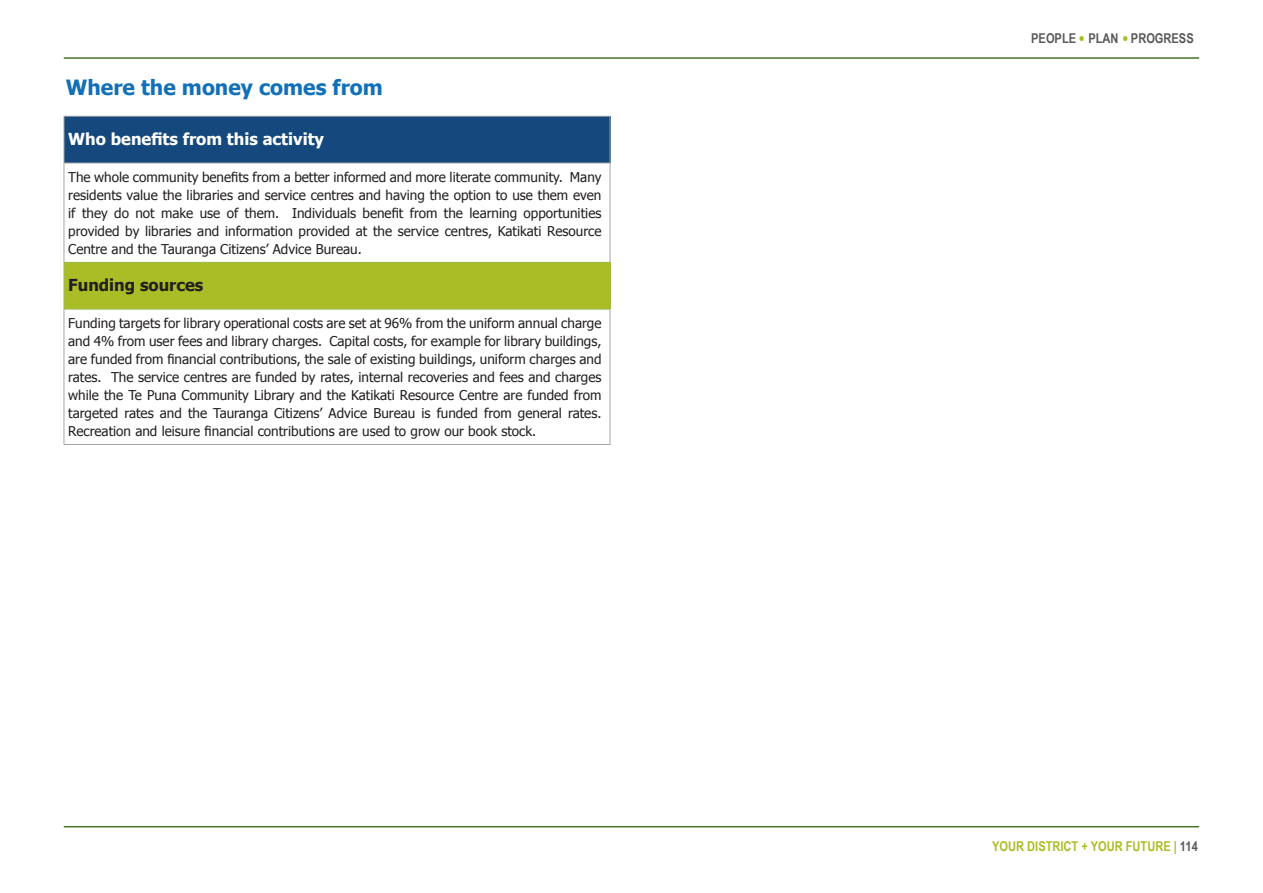
<style>
.page{position:relative;width:1263px;height:893px;background:#fff}
.page>*{position:absolute;margin:0;border:0;box-sizing:border-box;transform-origin:0 0}
.LTP_Heading_2{font:700 21px "Tahoma";color:#1270b9}
.t1{font:700 16.5px "Tahoma";color:#fff}
.t2{font:700 16.5px "Tahoma";color:#231f20}
.t3{font:13.5px/18px "Tahoma";color:#231f20;text-align:justify}
.t4{font:700 13.5px "Arial Narrow";color:#aabd26}
.t5{font:700 13.5px "Arial Narrow";color:#595959}
.s1{font-size:18px;color:#aabd26}
.s2{color:#595959}
</style>
<div class="page">
<hr style="left:64px;top:826px;width:1135px;height:1px;background:#48742a">
<hr style="left:64px;top:57px;width:1135px;height:2px;background:#48742a">
<div style="left:64px;top:116px;width:546px;height:47px;background:#15497d"></div>
<div style="left:64px;top:262px;width:546px;height:47px;background:#aabd26"></div>
<hr style="left:64px;top:116px;width:546px;height:1px;background:#a6a6a6">
<hr style="left:64px;top:116px;width:1px;height:47px;background:#a6a6a6">
<hr style="left:610px;top:116px;width:1px;height:47px;background:#a6a6a6">
<hr style="left:64px;top:163px;width:546px;height:1px;background:#a6a6a6">
<hr style="left:64px;top:163px;width:1px;height:99px;background:#a6a6a6">
<hr style="left:610px;top:163px;width:1px;height:99px;background:#a6a6a6">
<hr style="left:64px;top:309px;width:1px;height:135px;background:#a6a6a6">
<hr style="left:610px;top:309px;width:1px;height:135px;background:#a6a6a6">
<hr style="left:64px;top:444px;width:546px;height:1px;background:#a6a6a6">
<hr style="left:64px;top:262px;width:546px;height:1px;background:#9abb58">
<hr style="left:64px;top:263px;width:1px;height:46px;background:#9abb58">
<hr style="left:610px;top:263px;width:1px;height:46px;background:#9abb58">
<hr style="left:64px;top:309px;width:546px;height:1px;background:#9abb58">
<p class="LTP_Heading_2" style="left:66px;top:73px;width:318px">Where the money comes from</p>
<p class="t1" style="left:68px;top:127px;width:257px">Who benefits from this activity</p>
<p class="t3" style="left:68px;top:167px;width:535px">The whole community benefits from a better informed and more literate community. Many residents value the libraries and service centres and having the option to use them even if they do not make use of them. Individuals benefit from the learning opportunities provided by libraries and information provided at the service centres, Katikati Resource Centre and the Tauranga Citizens’ Advice Bureau.</p>
<p class="t2" style="left:68px;top:273px;width:137px">Funding sources</p>
<p class="t3" style="left:68px;top:313px;width:535px">Funding targets for library operational costs are set at 96% from the uniform annual charge and 4% from user fees and library charges. Capital costs, for example for library buildings, are funded from financial contributions, the sale of existing buildings, uniform charges and rates. The service centres are funded by rates, internal recoveries and fees and charges while the Te Puna Community Library and the Katikati Resource Centre are funded from targeted rates and the Tauranga Citizens’ Advice Bureau is funded from general rates.<br>Recreation and leisure financial contributions are used to grow our book stock.</p>
<p class="t5" style="left:1031px;top:28px;width:164px">PEOPLE <span class="s1">•</span> PLAN <span class="s1">•</span> PROGRESS</p>
<p class="t4" style="left:992px;top:836px;width:207px">YOUR DISTRICT + YOUR FUTURE | <span class="s2">114</span></p>
</div>
